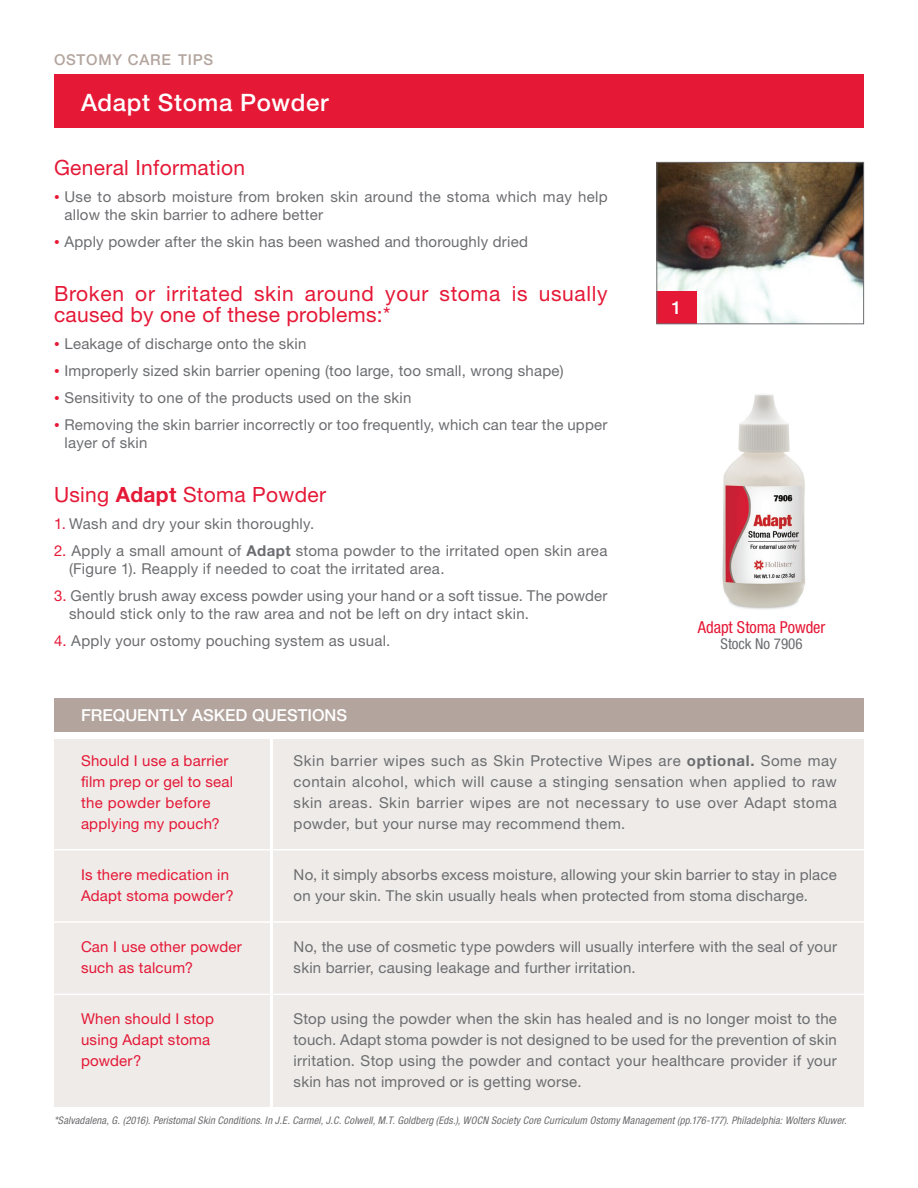
<style>
.page{position:relative;width:918px;height:1188px;background:#fff}
.page>*{position:absolute;margin:0;border:0;box-sizing:border-box;transform-origin:0 0}
.t1{font:500 24px "Helvetica Neue LT Std";letter-spacing:.025em;color:#fff}
.Subhead__13_12_Bold{font:21px/21px "Helvetica Neue LT Std";letter-spacing:.015em;color:#e51836}
.t2{font:500 18px "Helvetica Neue LT Std";color:#fff}
.t3{font:500 16.5px "Helvetica Neue LT Std";color:#fff}
.Body_Copy__11_12{font:condensed 16.5px "Helvetica Neue LT Std";letter-spacing:-.005em;color:#e51836}
.Body_Copy__11_12-2{font:15px/21px "Helvetica Neue LT Std";letter-spacing:.015em;color:#6c6d70}
.Body_Copy__11_12-3{font:15px/21px "Helvetica Neue LT Std";letter-spacing:.015em;color:#e51836}
.t4{font:500 15px "Helvetica Neue LT Std";letter-spacing:.05em;color:#b3a59e}
.Captions{font:condensed 15px "Helvetica Neue LT Std";color:#6c6d70}
.Body_Copy__11_12-4{font:italic condensed 10.5px "Helvetica Neue LT Std";letter-spacing:.015em;color:#6c6d70}
.s1{font-size:11.25px;color:#e51836}
.s2{font-weight:700}
.s3{color:#e51836}
</style>
<div class="page">
<img style="left:658px;top:164px;width:204px;height:158px">
<div style="left:54px;top:739px;width:216px;height:368px;background:#eeebe9"></div>
<div style="left:273px;top:739px;width:591px;height:368px;background:#eeebe9"></div>
<div style="left:54px;top:699px;width:810px;height:33px;background:#b3a59e"></div>
<div style="left:657px;top:291px;width:40px;height:33px;background:#e51836"></div>
<hr style="left:54px;top:849px;width:810px;height:1px;background:#fff">
<hr style="left:54px;top:994px;width:810px;height:1px;background:#fff">
<hr style="left:54px;top:921px;width:810px;height:2px;background:#fff">
<img style="left:722px;top:394px;width:83px;height:216px">
<div style="left:656px;top:162px;width:208px;height:162px;border:1px solid #6c6d70"></div>
<div style="left:54px;top:74px;width:810px;height:54px;background:#e51836"></div>
<p class="t4" style="left:54px;top:50px;width:161px">OSTOMY CARE TIPS</p>
<p class="t1" style="left:81px;top:88px;width:249px">Adapt Stoma Powder</p>
<p class="Subhead__13_12_Bold" style="left:54px;top:157px;width:193px">General Information</p>
<p class="Body_Copy__11_12-2" style="left:64px;top:188px;width:545px;line-height:18px;text-indent:-10px"><span class="s1">•</span> Use to absorb moisture from broken skin around the stoma which may help allow the skin barrier to adhere better</p>
<p class="Body_Copy__11_12-2" style="left:54px;top:231px;width:475px"><span class="s1">•</span> Apply powder after the skin has been washed and thoroughly dried</p>
<p class="Subhead__13_12_Bold" style="left:54px;top:283px;width:555px">Broken or irritated skin around your stoma is usually caused by one of these problems:*</p>
<p class="Body_Copy__11_12-2" style="left:54px;top:333px;width:254px"><span class="s1">•</span> Leakage of discharge onto the skin</p>
<p class="Body_Copy__11_12-2" style="left:54px;top:360px;width:511px"><span class="s1">•</span> Improperly sized skin barrier opening (too large, too small, wrong shape)</p>
<p class="Body_Copy__11_12-2" style="left:54px;top:387px;width:359px"><span class="s1">•</span> Sensitivity to one of the products used on the skin</p>
<p class="Body_Copy__11_12-2" style="left:54px;top:414px;width:555px"><span class="s1">•</span> Removing the skin barrier incorrectly or too frequently, which can tear the upper</p>
<p class="Body_Copy__11_12-2" style="left:64px;top:432px;width:84px">layer of skin</p>
<p class="Subhead__13_12_Bold" style="left:54px;top:484px;width:274px">Using <span class="s2">Adapt</span> Stoma Powder</p>
<p class="Body_Copy__11_12-2" style="left:54px;top:513px;width:262px"><span class="s3">1.</span> Wash and dry your skin thoroughly.</p>
<p class="Body_Copy__11_12-2" style="left:69px;top:542px;width:540px;line-height:18px;text-indent:-15px"><span class="s3">2.</span> Apply a small amount of <span class="s2">Adapt</span> stoma powder to the irritated open skin area (Figure 1). Reapply if needed to coat the irritated area.</p>
<p class="Body_Copy__11_12-2" style="left:69px;top:587px;width:540px;line-height:18px;text-indent:-15px"><span class="s3">3.</span> Gently brush away excess powder using your hand or a soft tissue. The powder should stick only to the raw area and not be left on dry intact skin.</p>
<p class="Body_Copy__11_12-2" style="left:54px;top:630px;width:338px"><span class="s3">4.</span> Apply your ostomy pouching system as usual.</p>
<p class="t3" style="left:81px;top:705px;width:268px">FREQUENTLY ASKED QUESTIONS</p>
<p class="t2" style="left:672px;top:297px;width:12px">1</p>
<p class="Body_Copy__11_12" style="left:698px;top:617px;width:129px">Adapt Stoma Powder</p>
<p class="Captions" style="left:721px;top:635px;width:84px">Stock No 7906</p>
<p class="Body_Copy__11_12-3" style="left:81px;top:750px;width:154px">Should I use a barrier film prep or gel to seal the powder before applying my pouch?</p>
<p class="Body_Copy__11_12-3" style="left:81px;top:864px;width:154px">Is there medication in<br>Adapt stoma powder?</p>
<p class="Body_Copy__11_12-3" style="left:81px;top:936px;width:162px">Can I use other powder such as talcum?</p>
<p class="Body_Copy__11_12-3" style="left:81px;top:1008px;width:134px">When should I stop using Adapt stoma powder?</p>
<p class="Body_Copy__11_12-2" style="left:294px;top:750px;width:545px;text-align:justify">Skin barrier wipes such as Skin Protective Wipes are <span class="s2">optional.</span> Some may contain alcohol, which will cause a stinging sensation when applied to raw skin areas. Skin barrier wipes are not necessary to use over Adapt stoma powder, but your nurse may recommend them.</p>
<p class="Body_Copy__11_12-2" style="left:294px;top:864px;width:545px">No, it simply absorbs excess moisture, allowing your skin barrier to stay in place on your skin. The skin usually heals when protected from stoma discharge.</p>
<p class="Body_Copy__11_12-2" style="left:294px;top:936px;width:545px">No, the use of cosmetic type powders will usually interfere with the seal of your skin barrier, causing leakage and further irritation.</p>
<p class="Body_Copy__11_12-2" style="left:294px;top:1008px;width:545px;text-align:justify">Stop using the powder when the skin has healed and is no longer moist to the touch. Adapt stoma powder is not designed to be used for the prevention of skin irritation. Stop using the powder and contact your healthcare provider if your skin has not improved or is getting worse.</p>
<p class="Body_Copy__11_12-4" style="left:54px;top:1114px;width:794px">*Salvadalena, G. (2016). Peristomal Skin Conditions. In J.E. Carmel, J.C. Colwell, M.T. Goldberg (Eds.), WOCN Society Core Curriculum Ostomy Management (pp.176-177). Philadelphia: Wolters Kluwer.</p>
</div>
